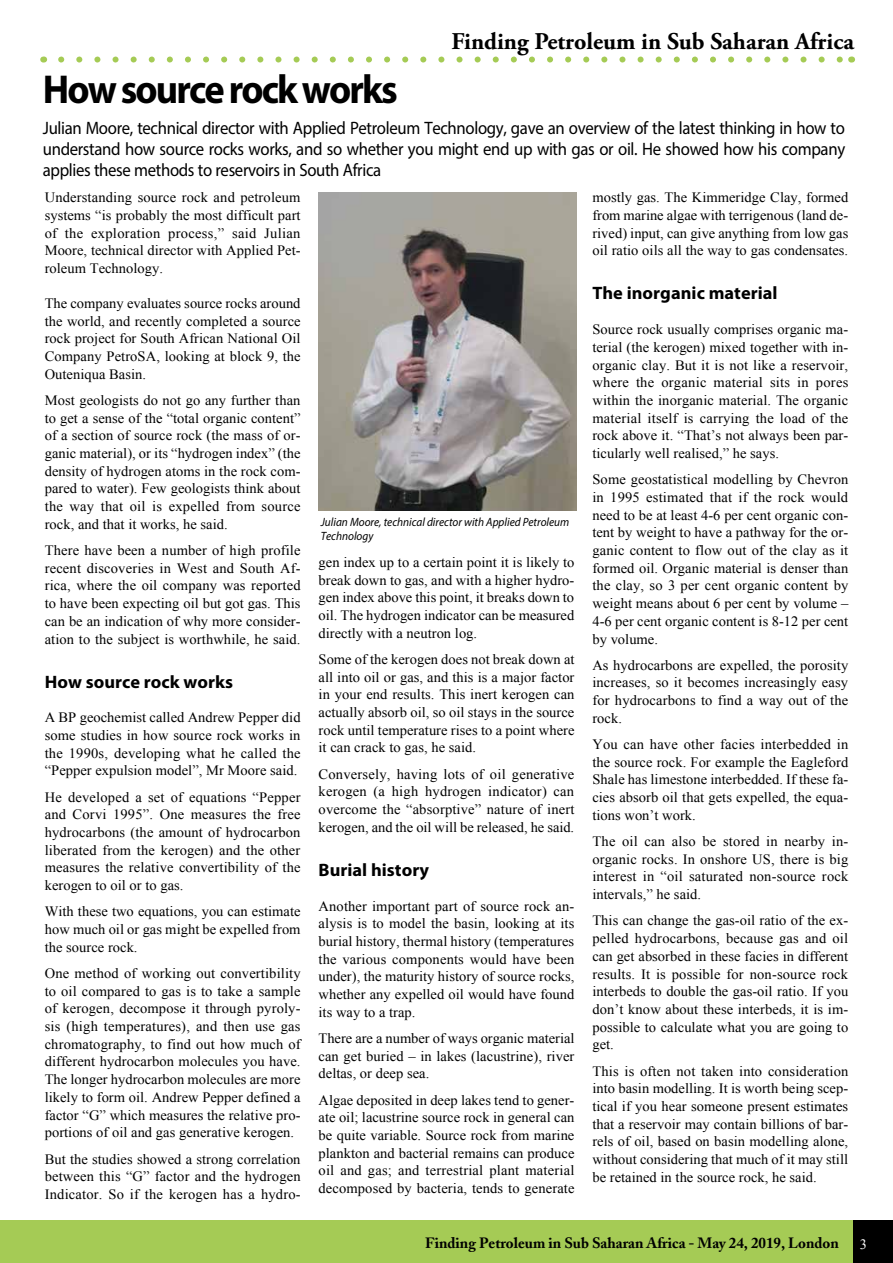
<style>
.page{position:relative;width:893px;height:1263px;background:#fff}
.page>*{position:absolute;margin:0;border:0;box-sizing:border-box;transform-origin:0 0}
.t1{font:700 40.5px "Myriad Pro";letter-spacing:-.05em;color:#000;scale:.95 1}
.t2{font:700 24px "Adobe Garamond Pro";color:#000}
.t3{font:18px/21px "Myriad Pro";letter-spacing:-.02em;color:#000;text-align:justify;scale:.93 1}
.t4{font:700 18px "Myriad Pro";color:#000}
.t5{font:700 15px "Adobe Caslon";color:#000}
.t6{font:14.25px/17.7px "Times New Roman";color:#000;text-align:justify}
.t7{font:14.25px "Times New Roman";color:#fff}
.t8{font:italic 12px/13.5px "Myriad Pro";color:#000;scale:.94 1}
</style>
<div class="page">
<div style="left:1px;top:1220px;width:892px;height:43px;background:#a5cb55"></div>
<div style="left:853px;top:1220px;width:40px;height:43px;background:#000"></div>
<hr style="left:0;top:1220px;width:1px;height:43px;background:#a5cb55">
<svg style="left:61px;top:57px;width:781px;height:6px"></svg>
<img style="left:319px;top:193px;width:258px;height:317px">
<h2 class="t2" style="left:451px;top:27px;width:404px">Finding Petroleum in Sub Saharan Africa</h2>
<h1 class="t1" style="left:43px;top:66px;width:375px">How source rock works</h1>
<p class="t3" style="left:43px;top:117px;width:864px">Julian Moore, technical director with Applied Petroleum Technology, gave an overview of the latest thinking in how to understand how source rocks works, and so whether you might end up with gas or oil. He showed how his company applies these methods to reservoirs in South Africa</p>
<p class="t6" style="left:45px;top:188px;width:257px">Understanding source rock and petroleum systems “is probably the most difficult part of the exploration process,” said Julian Moore, technical director with Applied Pet&shy;roleum Technology.</p>
<p class="t6" style="left:45px;top:294px;width:257px">The company evaluates source rocks around the world, and recently completed a source rock project for South African National Oil Company PetroSA, looking at block 9, the Outeniqua Basin.</p>
<p class="t6" style="left:45px;top:391px;width:257px">Most geologists do not go any further than to get a sense of the “total organic content” of a section of source rock (the mass of or&shy;ganic material), or its “hydrogen index” (the density of hydrogen atoms in the rock com&shy;pared to water). Few geologists think about the way that oil is expelled from source rock, and that it works, he said.</p>
<p class="t6" style="left:45px;top:541px;width:257px">There have been a number of high profile recent discoveries in West and South Af&shy;rica, where the oil company was reported to have been expecting oil but got gas. This can be an indication of why more consider&shy;ation to the subject is worthwhile, he said.</p>
<p class="t4" style="left:45px;top:671px;width:190px">How source rock works</p>
<p class="t6" style="left:45px;top:708px;width:257px">A BP geochemist called Andrew Pepper did some studies in how source rock works in the 1990s, developing what he called the “Pepper expulsion model”, Mr Moore said.</p>
<p class="t6" style="left:45px;top:788px;width:257px">He developed a set of equations “Pepper and Corvi 1995”. One measures the free hydrocarbons (the amount of hydrocarbon liberated from the kerogen) and the other measures the relative convertibility of the kerogen to oil or to gas.</p>
<p class="t6" style="left:45px;top:902px;width:257px">With these two equations, you can estimate how much oil or gas might be expelled from the source rock.</p>
<p class="t6" style="left:45px;top:964px;width:257px">One method of working out convertibility to oil compared to gas is to take a sample of kerogen, decompose it through pyroly&shy;sis (high temperatures), and then use gas chromatography, to find out how much of different hydrocarbon molecules you have.<br>The longer hydrocarbon molecules are more likely to form oil. Andrew Pepper defined a factor “G” which measures the relative pro&shy;portions of oil and gas generative kerogen.</p>
<p class="t6" style="left:45px;top:1150px;width:257px">But the studies showed a strong correlation between this “G” factor and the hydrogen Indicator. So if the kerogen has a hydro-</p>
<p class="t8" style="left:321px;top:515px;width:266px">Julian Moore, technical director with Applied Petroleum<br>Technology</p>
<p class="t6" style="left:319px;top:553px;width:257px">gen index up to a certain point it is likely to break down to gas, and with a higher hydro&shy;gen index above this point, it breaks down to oil. The hydrogen indicator can be measured directly with a neutron log.</p>
<p class="t6" style="left:319px;top:650px;width:257px">Some of the kerogen does not break down at all into oil or gas, and this is a major factor in your end results. This inert kerogen can actually absorb oil, so oil stays in the source rock until temperature rises to a point where it can crack to gas, he said.</p>
<p class="t6" style="left:319px;top:765px;width:257px">Conversely, having lots of oil generative kerogen (a high hydrogen indicator) can overcome the “absorptive” nature of inert kerogen, and the oil will be released, he said.</p>
<p class="t4" style="left:319px;top:860px;width:112px">Burial history</p>
<p class="t6" style="left:319px;top:897px;width:257px">Another important part of source rock an&shy;alysis is to model the basin, looking at its burial history, thermal history (temperatures the various components would have been under), the maturity history of source rocks, whether any expelled oil would have found its way to a trap.</p>
<p class="t6" style="left:319px;top:1029px;width:257px">There are a number of ways organic material can get buried – in lakes (lacustrine), river deltas, or deep sea.</p>
<p class="t6" style="left:319px;top:1091px;width:257px">Algae deposited in deep lakes tend to gener&shy;ate oil; lacustrine source rock in general can be quite variable. Source rock from marine plankton and bacterial remains can produce oil and gas; and terrestrial plant material decomposed by bacteria, tends to generate</p>
<p class="t6" style="left:592px;top:188px;width:257px">mostly gas. The Kimmeridge Clay, formed from marine algae with terrigenous (land de&shy;rived) input, can give anything from low gas oil ratio oils all the way to gas condensates.</p>
<p class="t4" style="left:592px;top:283px;width:187px">The inorganic material</p>
<p class="t6" style="left:592px;top:320px;width:257px">Source rock usually comprises organic ma&shy;terial (the kerogen) mixed together with in&shy;organic clay. But it is not like a reservoir, where the organic material sits in pores within the inorganic material. The organic material itself is carrying the load of the rock above it. “That’s not always been par&shy;ticularly well realised,” he says.</p>
<p class="t6" style="left:592px;top:470px;width:257px">Some geostatistical modelling by Chevron in 1995 estimated that if the rock would need to be at least 4-6 per cent organic con&shy;tent by weight to have a pathway for the or&shy;ganic content to flow out of the clay as it formed oil. Organic material is denser than the clay, so 3 per cent organic content by weight means about 6 per cent by volume – 4-6 per cent organic content is 8-12 per cent by volume.</p>
<p class="t6" style="left:592px;top:656px;width:257px">As hydrocarbons are expelled, the porosity increases, so it becomes increasingly easy for hydrocarbons to find a way out of the rock.</p>
<p class="t6" style="left:592px;top:735px;width:257px">You can have other facies interbedded in the source rock. For example the Eagleford Shale has limestone interbedded. If these fa&shy;cies absorb oil that gets expelled, the equa&shy;tions won’t work.</p>
<p class="t6" style="left:592px;top:832px;width:257px">The oil can also be stored in nearby in&shy;organic rocks. In onshore US, there is big interest in “oil saturated non-source rock intervals,” he said.</p>
<p class="t6" style="left:592px;top:911px;width:257px">This can change the gas-oil ratio of the ex&shy;pelled hydrocarbons, because gas and oil can get absorbed in these facies in different results. It is possible for non-source rock interbeds to double the gas-oil ratio. If you don’t know about these interbeds, it is im&shy;possible to calculate what you are going to get.</p>
<p class="t6" style="left:592px;top:1062px;width:257px">This is often not taken into consideration into basin modelling. It is worth being scep&shy;tical if you hear someone present estimates that a reservoir may contain billions of bar&shy;rels of oil, based on basin modelling alone, without considering that much of it may still be retained in the source rock, he said.</p>
<p class="t5" style="left:425px;top:1234px;width:415px">Finding Petroleum in Sub Saharan Africa - May 24, 2019, London</p>
<p class="t7" style="left:860px;top:1235px;width:9px">3</p>
</div>
